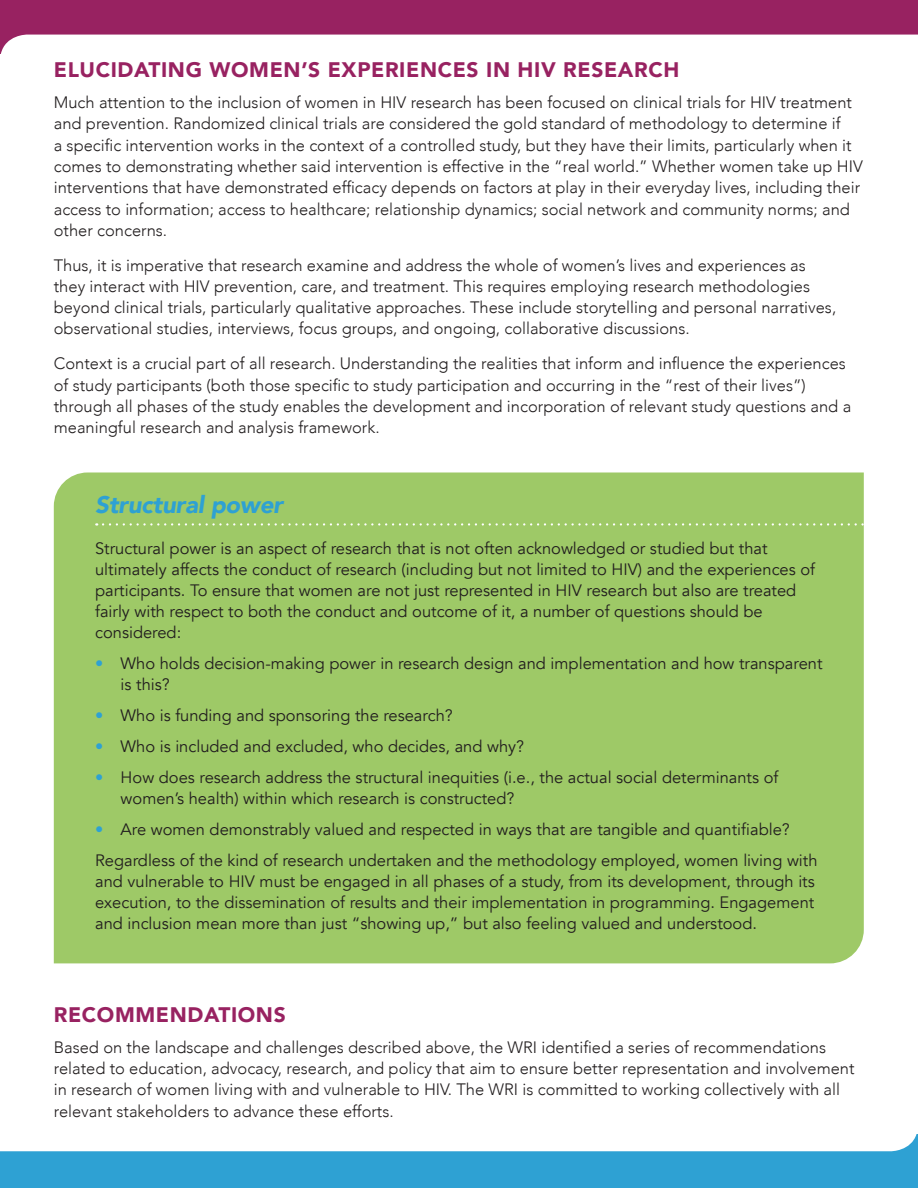
<style>
.page{position:relative;width:918px;height:1188px;background:#fff}
.page>*{position:absolute;margin:0;border:0;box-sizing:border-box;transform-origin:0 0}
.HIGHLIGHTS_HEADER{font:italic 900 24px "Avenir";letter-spacing:-.01em;color:#2ea1d3}
.SUB-HEAD{font:900 21px "Avenir";letter-spacing:.03em;color:#982261}
.TEXT{font:300 16.5px/21.3px "Avenir";color:#221e1f}
.INTRO_TEXT_PG_1{font:16.5px/21px "Avenir";color:#221e1f}
.s1{color:#2ea1d3}
</style>
<div class="page">
<svg style="left:0;top:1134px;width:918px;height:54px;fill:#2ea1d3"></svg>
<svg style="left:0;top:0;width:918px;height:54px;fill:#982261"></svg>
<div style="left:54px;top:472px;width:810px;height:491px;background:#9ec967"></div>
<svg style="left:103px;top:523px;width:761px;height:3px;background:#afd283"></svg>
<p class="SUB-HEAD" style="left:54px;top:52px;width:627px">ELUCIDATING WOMEN’S EXPERIENCES IN HIV RESEARCH</p>
<p class="TEXT" style="left:54px;top:92px;width:811px">Much attention to the inclusion of women in HIV research has been focused on clinical trials for HIV treatment and prevention. Randomized clinical trials are considered the gold standard of methodology to determine if<br>a specific intervention works in the context of a controlled study, but they have their limits, particularly when it comes to demonstrating whether said intervention is effective in the “real world.” Whether women take up HIV interventions that have demonstrated efficacy depends on factors at play in their everyday lives, including their access to information; access to healthcare; relationship dynamics; social network and community norms; and other concerns.</p>
<p class="TEXT" style="left:54px;top:254px;width:784px">Thus, it is imperative that research examine and address the whole of women’s lives and experiences as they interact with HIV prevention, care, and treatment. This requires employing research methodologies beyond clinical trials, particularly qualitative approaches. These include storytelling and personal narratives, observational studies, interviews, focus groups, and ongoing, collaborative discussions.</p>
<p class="TEXT" style="left:54px;top:353px;width:799px">Context is a crucial part of all research. Understanding the realities that inform and influence the experiences of study participants (both those specific to study participation and occurring in the “rest of their lives”) through all phases of the study enables the development and incorporation of relevant study questions and a meaningful research and analysis framework.</p>
<p class="HIGHLIGHTS_HEADER" style="left:95px;top:484px;width:189px">Structural power</p>
<p class="INTRO_TEXT_PG_1" style="left:95px;top:538px;width:721px">Structural power is an aspect of research that is not often acknowledged or studied but that ultimately affects the conduct of research (including but not limited to HIV) and the experiences of participants. To ensure that women are not just represented in HIV research but also are treated fairly with respect to both the conduct and outcome of it, a number of questions should be considered:</p>
<p class="INTRO_TEXT_PG_1" style="left:121px;top:653px;width:703px;text-indent:-26px"><span class="s1">•</span> Who holds decision-making power in research design and implementation and how transparent is this?</p>
<p class="INTRO_TEXT_PG_1" style="left:95px;top:705px;width:359px"><span class="s1">•</span> Who is funding and sponsoring the research?</p>
<p class="INTRO_TEXT_PG_1" style="left:95px;top:736px;width:430px"><span class="s1">•</span> Who is included and excluded, who decides, and why?</p>
<p class="INTRO_TEXT_PG_1" style="left:121px;top:767px;width:659px;text-indent:-26px"><span class="s1">•</span> How does research address the structural inequities (i.e., the actual social determinants of women’s health) within which research is constructed?</p>
<p class="INTRO_TEXT_PG_1" style="left:95px;top:819px;width:696px"><span class="s1">•</span> Are women demonstrably valued and respected in ways that are tangible and quantifiable?</p>
<p class="INTRO_TEXT_PG_1" style="left:95px;top:850px;width:724px">Regardless of the kind of research undertaken and the methodology employed, women living with and vulnerable to HIV must be engaged in all phases of a study, from its development, through its execution, to the dissemination of results and their implementation in programming. Engagement and inclusion mean more than just “showing up,” but also feeling valued and understood.</p>
<p class="SUB-HEAD" style="left:54px;top:996px;width:233px">RECOMMENDATIONS</p>
<p class="TEXT" style="left:54px;top:1037px;width:802px">Based on the landscape and challenges described above, the WRI identified a series of recommendations related to education, advocacy, research, and policy that aim to ensure better representation and involvement in research of women living with and vulnerable to HIV. The WRI is committed to working collectively with all relevant stakeholders to advance these efforts.</p>
</div>
